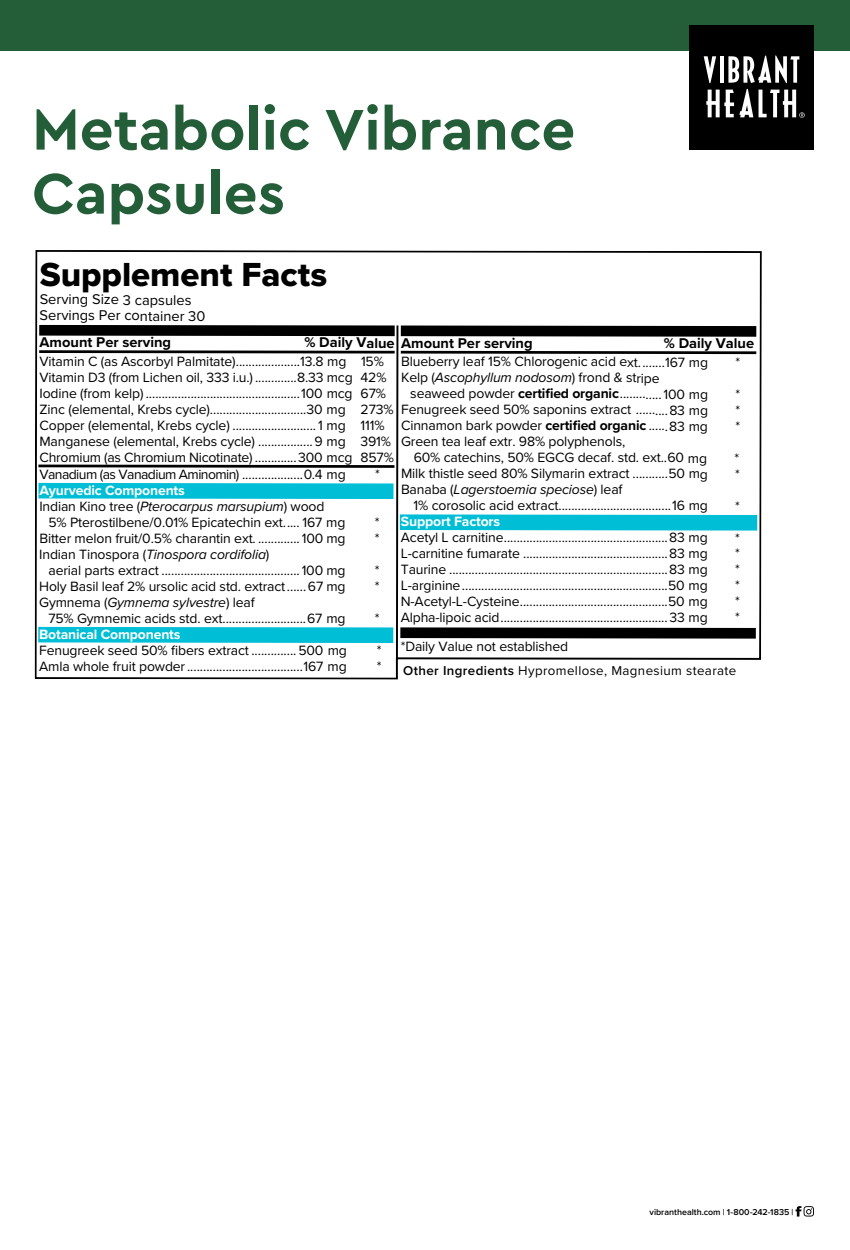
<style>
.page{position:relative;width:850px;height:1250px;background:#fff}
.page>*{position:absolute;margin:0;border:0;box-sizing:border-box;transform-origin:0 0}
.t1{font:700 60px "Cera PRO";color:#235e39}
.t2{font:34.6px "Proxima Nova Extrabld";color:#000}
.t3{font:700 14.7px "Proxima Nova";color:#000}
.t4{font:14.7px/16px "Proxima Nova";color:#000}
.t5{font:14px/16px "Proxima Nova";letter-spacing:-.01em;color:#000}
.t6{font:14px "Proxima Nova";letter-spacing:-.04em;color:#000}
.t7{font:700 14px "Proxima Nova";letter-spacing:-.01em;color:#fff}
.t8{font:13.3px "Proxima Nova";letter-spacing:.025em;color:#000}
.t9{font:600 8.9px "Proxima Nova";color:#000}
.s1{font-style:italic}
.s2{font-weight:700}
.s3{font-weight:700;color:#fff}
.s4{font-weight:600}
</style>
<div class="page">
<div style="left:0;top:0;width:850px;height:51px;background:#235e39"></div>
<div style="left:690px;top:26px;width:124px;height:124px;background:#000"></div>
<svg style="left:704px;top:56px;width:12px;height:27px"></svg>
<hr style="left:720px;top:56px;width:4px;height:27px;background:#fff">
<svg style="left:728px;top:56px;width:71px;height:27px"></svg>
<svg style="left:706px;top:89px;width:47px;height:28px"></svg>
<svg style="left:759px;top:90px;width:46px;height:28px"></svg>
<svg style="left:796px;top:1206px;width:18px;height:11px"></svg>
<svg style="left:35px;top:250px;width:727px;height:430px"></svg>
<svg style="left:35px;top:320px;width:727px;height:341px"></svg>
<p class="t1" style="left:32px;top:90px;width:545px">Metabolic Vibrance</p>
<p class="t1" style="left:32px;top:154px;width:255px">Capsules</p>
<p class="t2" style="left:40px;top:249px;width:289px">Supplement Facts</p>
<p class="t4" style="left:40px;top:291px;width:167px">Serving Size 3 capsules<br>Servings Per container 30</p>
<p class="t3" style="left:40px;top:331px;width:133px">Amount Per serving</p>
<p class="t3" style="left:304px;top:332px;width:230px">% Daily Value Amount Per serving</p>
<p class="t5" style="left:39px;top:353px;width:356px">Vitamin C (as Ascorbyl Palmitate)....................13.8 mg 15% Vitamin D3 (from Lichen oil, 333 i.u.) .............8.33 mcg 42% Iodine (from kelp) ................................................100 mcg 67% Zinc (elemental, Krebs cycle)..............................30 mg 273% Copper (elemental, Krebs cycle) .......................... 1 mg 111% Manganese (elemental, Krebs cycle) .................9 mg 391% Chromium (as Chromium Nicotinate) .............300 mcg 857%</p>
<p class="t6" style="left:39px;top:464px;width:308px">Vanadium (as Vanadium Aminomin) ...................0.4 mg</p>
<p class="t5" style="left:375px;top:466px;width:6px">*</p>
<p class="t7" style="left:39px;top:480px;width:147px">Ayurvedic Components</p>
<p class="t5" style="left:39px;top:498px;width:287px">Indian Kino tree (<span class="s1">Pterocarpus marsupium</span>) wood</p>
<p class="t5" style="left:49px;top:514px;width:298px">5% Pterostilbene/0.01% Epicatechin ext..... 167 mg</p>
<p class="t5" style="left:375px;top:514px;width:6px">*</p>
<p class="t5" style="left:39px;top:530px;width:308px">Bitter melon fruit/0.5% charantin ext. ............. 100 mg</p>
<p class="t5" style="left:375px;top:530px;width:6px">*</p>
<p class="t5" style="left:48px;top:546px;width:299px;text-indent:-9px">Indian Tinospora (<span class="s1">Tinospora cordifolia</span>)<br>aerial parts extract ........................................... 100 mg</p>
<p class="t3" style="left:664px;top:332px;width:92px">% Daily Value</p>
<p class="t5" style="left:401px;top:353px;width:308px">Blueberry leaf 15% Chlorogenic acid ext........167 mg</p>
<p class="t5" style="left:735px;top:353px;width:6px">*</p>
<p class="t5" style="left:410px;top:369px;width:299px;text-indent:-9px">Kelp (<span class="s1">Ascophyllum nodosom</span>) frond &amp; stripe seaweed powder <span class="s2">certified organic</span>............. 100 mg</p>
<p class="t5" style="left:735px;top:385px;width:6px">*</p>
<p class="t5" style="left:401px;top:401px;width:308px">Fenugreek seed 50% saponins extract ..........83 mg</p>
<p class="t5" style="left:735px;top:401px;width:6px">*</p>
<p class="t5" style="left:401px;top:417px;width:308px">Cinnamon bark powder <span class="s2">certified organic</span> ......83 mg</p>
<p class="t5" style="left:735px;top:417px;width:6px">*</p>
<p class="t5" style="left:414px;top:433px;width:295px;text-indent:-13px">Green tea leaf extr. 98% polyphenols,<br>60% catechins, 50% EGCG decaf. std. ext..60 mg</p>
<p class="t5" style="left:734px;top:449px;width:6px">*</p>
<p class="t5" style="left:401px;top:465px;width:308px">Milk thistle seed 80% Silymarin extract ...........50 mg</p>
<p class="t5" style="left:735px;top:465px;width:6px">*</p>
<p class="t5" style="left:414px;top:481px;width:296px;text-indent:-13px">Banaba (<span class="s1">Lagerstoemia speciose</span>) leaf<br>1% corosolic acid extract...................................16 mg</p>
<p class="t5" style="left:735px;top:497px;width:6px">*</p>
<p class="t5" style="left:401px;top:513px;width:308px"><span class="s3">Support Factors<br></span>Acetyl L carnitine...................................................83 mg</p>
<p class="t5" style="left:735px;top:529px;width:6px">*</p>
<p class="t5" style="left:401px;top:545px;width:308px">L-carnitine fumarate .............................................83 mg</p>
<p class="t5" style="left:735px;top:545px;width:6px">*</p>
<p class="t5" style="left:401px;top:561px;width:308px">Taurine ....................................................................83 mg</p>
<p class="t5" style="left:735px;top:561px;width:6px">*</p>
<p class="t5" style="left:401px;top:577px;width:308px">L-arginine................................................................50 mg</p>
<p class="t5" style="left:735px;top:577px;width:6px">*</p>
<p class="t5" style="left:401px;top:593px;width:308px">N-Acetyl-L-Cysteine..............................................50 mg</p>
<p class="t5" style="left:735px;top:593px;width:6px">*</p>
<p class="t5" style="left:401px;top:609px;width:308px">Alpha-lipoic acid....................................................33 mg</p>
<p class="t5" style="left:735px;top:609px;width:6px">*</p>
<p class="t5" style="left:401px;top:638px;width:169px">*Daily Value not established</p>
<p class="t8" style="left:403px;top:661px;width:335px"><span class="s4">Other Ingredients</span> Hypromellose, Magnesium stearate</p>
<p class="t5" style="left:375px;top:562px;width:6px">*</p>
<p class="t5" style="left:39px;top:578px;width:308px">Holy Basil leaf 2% ursolic acid std. extract......67 mg</p>
<p class="t5" style="left:375px;top:578px;width:6px">*</p>
<p class="t5" style="left:48px;top:594px;width:299px;text-indent:-9px">Gymnema (<span class="s1">Gymnema sylvestre</span>) leaf<br>75% Gymnemic acids std. ext..........................67 mg</p>
<p class="t5" style="left:375px;top:610px;width:6px">*</p>
<p class="t5" style="left:39px;top:625px;width:309px"><span class="s3">Botanical Components<br></span>Fenugreek seed 50% fibers extract .............. 500 mg</p>
<p class="t5" style="left:377px;top:642px;width:6px">*</p>
<p class="t5" style="left:39px;top:658px;width:309px">Amla whole fruit powder ....................................167 mg</p>
<p class="t5" style="left:377px;top:658px;width:6px">*</p>
<p class="t9" style="left:649px;top:1205px;width:145px">vibranthealth.com | 1-800-242-1835 |</p>
</div>
